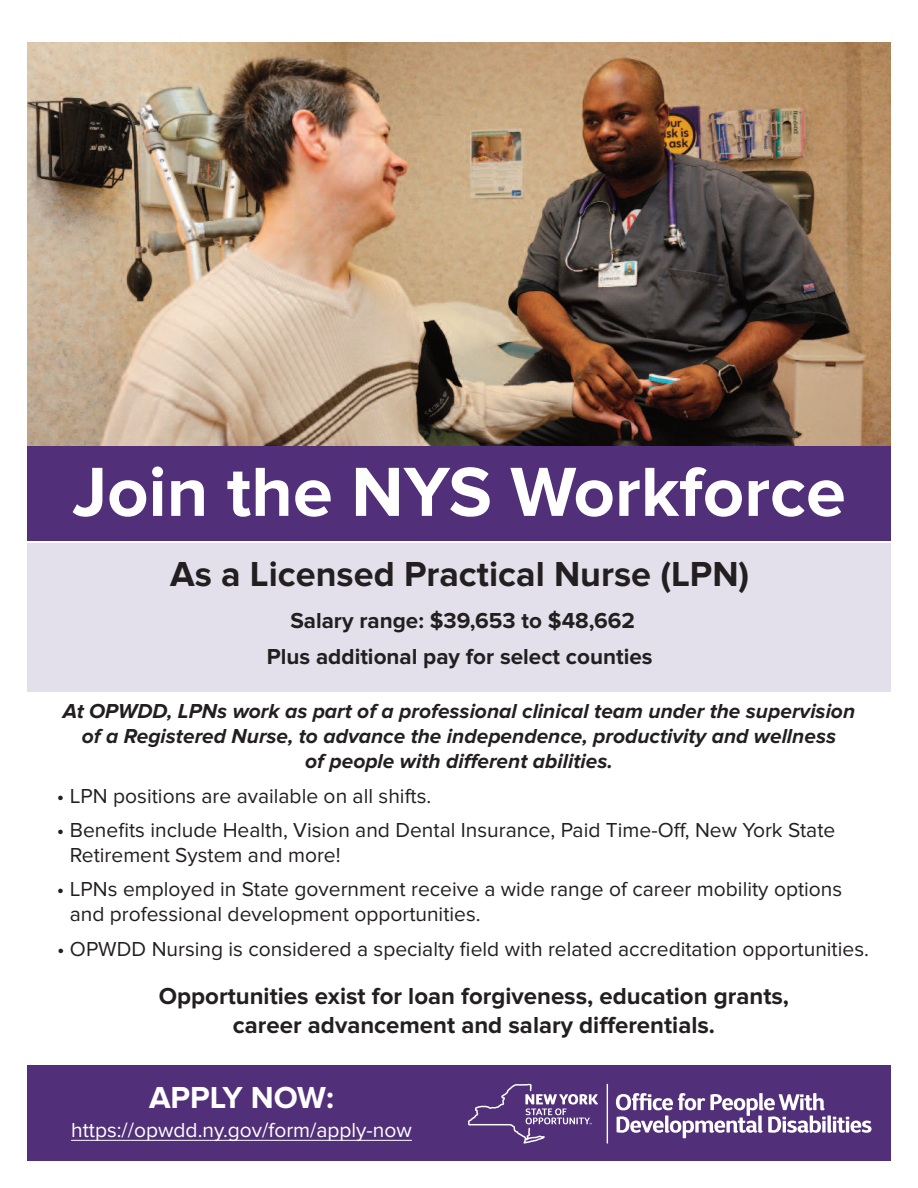
<style>
.page{position:relative;width:918px;height:1188px;background:#fff}
.page>*{position:absolute;margin:0;border:0;box-sizing:border-box;transform-origin:0 0}
.t1{font:700 72px "Proxima Nova";color:#fff}
.t2{font:700 36px "Proxima Nova";color:#231f20}
.t3{font:700 31.5px "Proxima Nova";color:#fff}
.t4{font:700 24px/28.8px "Proxima Nova";color:#231f20;text-align:center}
.t5{font:700 22.5px/36px "Proxima Nova";color:#231f20;text-align:center}
.t6{font:21px/25.2px "Proxima Nova";color:#231f20}
.t7{font:italic 700 21px/25.2px "Proxima Nova";color:#231f20;text-align:center}
.t8{font:21px "Proxima Nova";color:#fff}
</style>
<div class="page">
<div style="left:27px;top:543px;width:864px;height:148px;background:#e4e0eb"></div>
<div style="left:27px;top:418px;width:864px;height:124px;background:#523079"></div>
<img style="left:27px;top:42px;width:864px;height:404px">
<div style="left:27px;top:1066px;width:864px;height:95px;background:#523079"></div>
<hr style="left:607px;top:1084px;width:1px;height:60px;background:#fff">
<svg style="left:468px;top:1084px;width:130px;height:60px"></svg>
<svg style="left:616px;top:1093px;width:256px;height:45px"></svg>
<hr style="left:71px;top:1140px;width:341px;height:1px;background:#fff">
<h1 class="t1" style="left:72px;top:468px;width:775px">Join the NYS Workforce</h1>
<h2 class="t2" style="left:170px;top:562px;width:581px">As a Licensed Practical Nurse (LPN)</h2>
<p class="t5" style="left:267px;top:604px;width:387px">Salary range: $39,653 to $48,662<br>Plus additional pay for select counties</p>
<p class="t7" style="left:63px;top:700px;width:794px">At OPWDD, LPNs work as part of a professional clinical team under the supervision of a Registered Nurse, to advance the independence, productivity and wellness<br>of people with different abilities.</p>
<p class="t6" style="left:57px;top:785px;width:376px">• LPN positions are available on all shifts.</p>
<p class="t6" style="left:70px;top:819px;width:767px;text-indent:-13px">• Benefits include Health, Vision and Dental Insurance, Paid Time-Off, New York State<br>Retirement System and more!</p>
<p class="t6" style="left:70px;top:879px;width:774px;text-indent:-13px">• LPNs employed in State government receive a wide range of career mobility options and professional development opportunities.</p>
<p class="t6" style="left:57px;top:938px;width:813px">• OPWDD Nursing is considered a specialty field with related accreditation opportunities.</p>
<p class="t4" style="left:159px;top:984px;width:632px">Opportunities exist for loan forgiveness, education grants, career advancement and salary differentials.</p>
<h3 class="t3" style="left:149px;top:1087px;width:186px">APPLY NOW:</h3>
<p class="t8" style="left:71px;top:1123px;width:342px">https://opwdd.ny.gov/form/apply-now</p>
</div>
